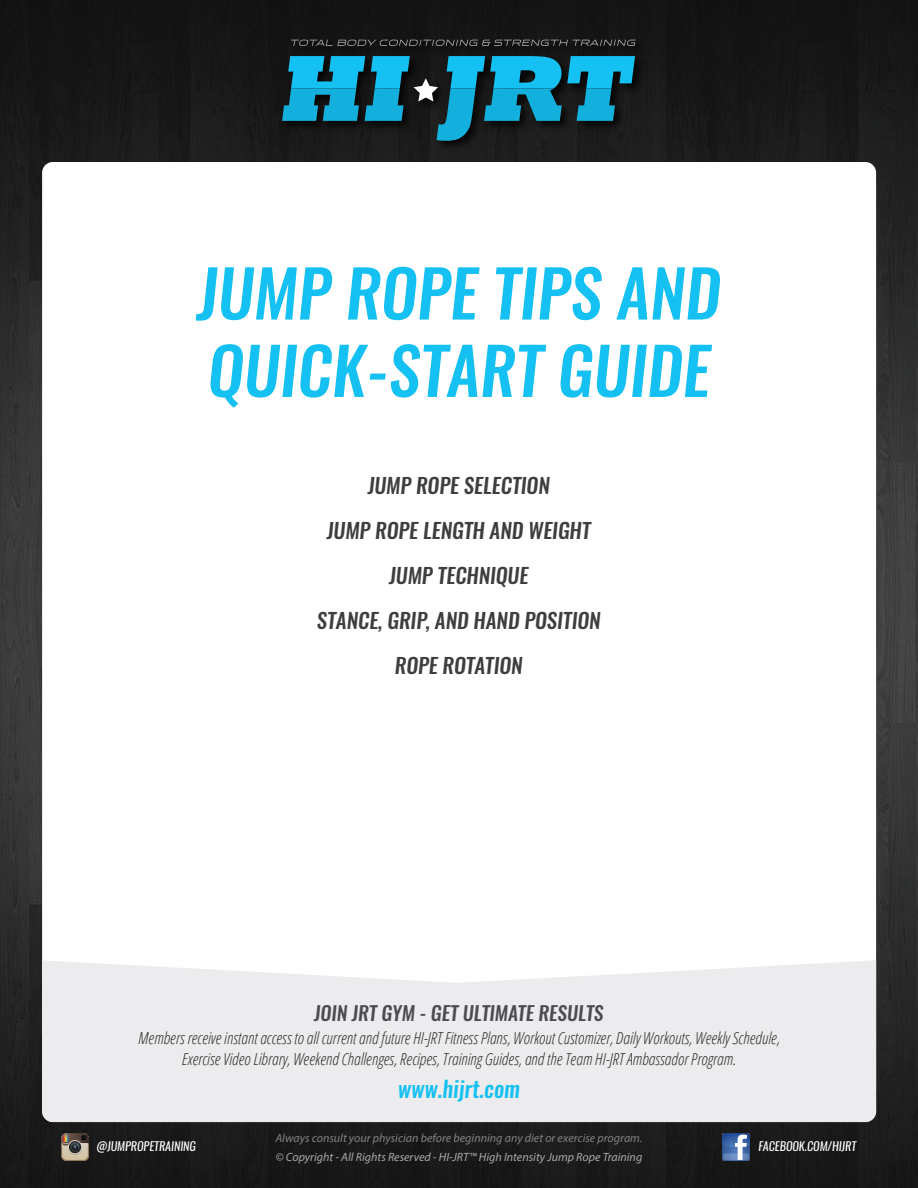
<style>
.page{position:relative;width:918px;height:1188px;background:#fff}
.page>*{position:absolute;margin:0;border:0;box-sizing:border-box;transform-origin:0 0}
.t1{font:italic 500 64.5px/77.4px "Oswald";color:#15c0f2}
.t2{font:italic 500 22.5px "Oswald";color:#15c0f2}
.t3{font:italic 500 21px/45px "Oswald";color:#3e3e3f;text-align:center}
.t4{font:italic 500 19.5px "Oswald";color:#4b4c4d}
.t5{font:italic 300 condensed 16.5px/21px "Open Sans";color:#312f30;text-align:center}
.t6{font:italic 12px "Myriad Pro";color:#808285}
.t7{font:italic 12px "Myriad Pro";color:#a8a9ad}
.t8{font:italic 12px "Oswald";color:#fff}
</style>
<div class="page">
<img style="left:0;top:0;width:918px;height:1188px">
<div style="left:42px;top:162px;width:834px;height:960px;background:#fff;border-radius:11px"></div>
<svg style="left:42px;top:960px;width:834px;height:162px;background:#ededef"></svg>
<img style="left:278px;top:35px;width:371px;height:120px">
<svg style="left:291px;top:40px;width:345px;height:6px;background:#383738"></svg>
<svg style="left:282px;top:56px;width:353px;height:85px;background:#16677e"></svg>
<img style="left:61px;top:1133px;width:27px;height:27px">
<img style="left:723px;top:1133px;width:27px;height:27px">
<h1 class="t1" style="left:197px;top:256px;width:525px">JUMP ROPE TIPS AND<br>QUICK-START GUIDE</h1>
<p class="t3" style="left:317px;top:464px;width:285px">JUMP ROPE SELECTION<br>JUMP ROPE LENGTH AND WEIGHT<br>JUMP TECHNIQUE<br>STANCE, GRIP, AND HAND POSITION<br>ROPE ROTATION</p>
<p class="t4" style="left:314px;top:1000px;width:291px">JOIN JRT GYM - GET ULTIMATE RESULTS</p>
<p class="t5" style="left:138px;top:1027px;width:643px">Members receive instant access to all current and future HI-JRT Fitness Plans, Workout Customizer, Daily Workouts, Weekly Schedule,<br>Exercise Video Library, Weekend Challenges, Recipes, Training Guides, and the Team HI-JRT Ambassador Program.</p>
<h2 class="t2" style="left:398px;top:1073px;width:124px">www.hijrt.com</h2>
<p class="t6" style="left:275px;top:1130px;width:369px">Always consult your physician before beginning any diet or exercise program.</p>
<p class="t8" style="left:96px;top:1138px;width:101px">@JUMPROPETRAINING</p>
<p class="t8" style="left:758px;top:1138px;width:99px">FACEBOOK.COM/HIJRT</p>
<p class="t7" style="left:276px;top:1149px;width:368px">© Copyright - All Rights Reserved - HI-JRT™ High Intensity Jump Rope Training</p>
</div>
